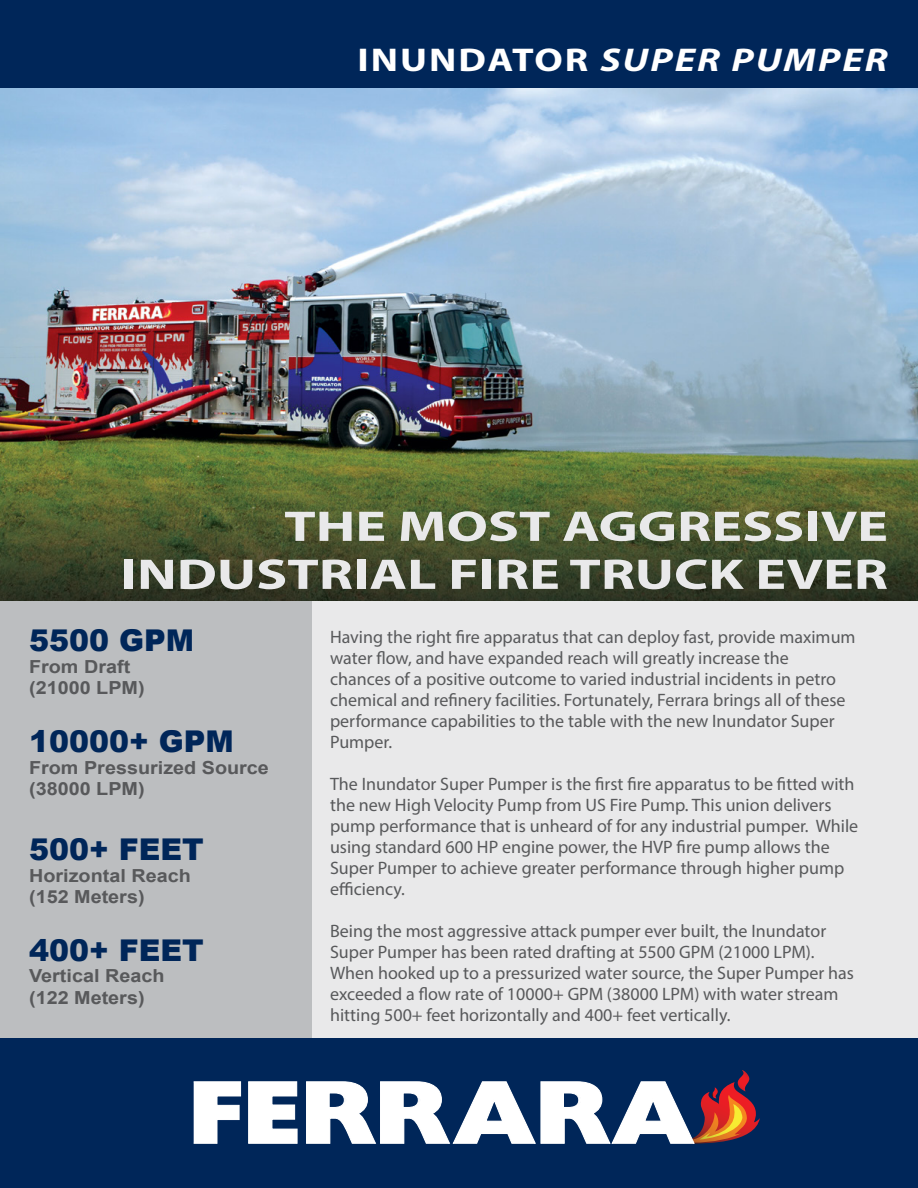
<style>
.page{position:relative;width:918px;height:1188px;background:#e9e9ea}
.page>*{position:absolute;margin:0;border:0;box-sizing:border-box;transform-origin:0 0}
.t1{font:700 43.2px/48px "Myriad Pro";color:#e9e9ea;text-align:right;scale:1.33 1}
.t2{font:italic 700 33px "Myriad Pro";letter-spacing:.05em;color:#fff;scale:1.2 1}
.t3{font:900 30px "Arial";color:#002659}
.t4{font:18px/21px "Myriad Pro";color:#58595b}
.t5{font:700 18px/21.6px "Arial";color:#58595b;scale:1.1 1}
.s1{font-style:normal}
</style>
<div class="page">
<div style="left:0;top:601px;width:312px;height:460px;background:#bcbec0"></div>
<div style="left:0;top:1038px;width:918px;height:150px;background:#002659"></div>
<img style="left:0;top:88px;width:918px;height:513px">
<div style="left:0;top:0;width:918px;height:88px;background:#002659"></div>
<svg style="left:193px;top:1081px;width:49px;height:63px"></svg>
<svg style="left:248px;top:1081px;width:50px;height:63px;background:#d5dbe3"></svg>
<svg style="left:306px;top:1070px;width:454px;height:74px"></svg>
<h2 class="t2" style="left:358px;top:38px;width:443px"><span class="s1">INUNDATOR</span> SUPER PUMPER</h2>
<h1 class="t1" style="left:121px;top:501px;width:578px">THE MOST AGGRESSIVE<br>INDUSTRIAL FIRE TRUCK EVER</h1>
<h3 class="t3" style="left:29px;top:619px;width:167px">5500 GPM</h3>
<p class="t5" style="left:29px;top:656px;width:107px">From Draft (21000 LPM)</p>
<h3 class="t3" style="left:29px;top:720px;width:206px">10000+ GPM</h3>
<p class="t5" style="left:29px;top:757px;width:220px">From Pressurized Source (38000 LPM)</p>
<h3 class="t3" style="left:29px;top:828px;width:176px">500+ FEET</h3>
<p class="t5" style="left:29px;top:865px;width:149px">Horizontal Reach (152 Meters)</p>
<h3 class="t3" style="left:29px;top:928px;width:176px">400+ FEET</h3>
<p class="t5" style="left:29px;top:966px;width:125px">Vertical Reach (122 Meters)</p>
<p class="t4" style="left:330px;top:626px;width:527px">Having the right fire apparatus that can deploy fast, provide maximum water flow, and have expanded reach will greatly increase the<br>chances of a positive outcome to varied industrial incidents in petro chemical and refinery facilities. Fortunately, Ferrara brings all of these performance capabilities to the table with the new Inundator Super Pumper.</p>
<p class="t4" style="left:330px;top:773px;width:530px">The Inundator Super Pumper is the first fire apparatus to be fitted with the new High Velocity Pump from US Fire Pump. This union delivers pump performance that is unheard of for any industrial pumper. While using standard 600 HP engine power, the HVP fire pump allows the Super Pumper to achieve greater performance through higher pump efficiency.</p>
<p class="t4" style="left:330px;top:920px;width:525px">Being the most aggressive attack pumper ever built, the Inundator Super Pumper has been rated drafting at 5500 GPM (21000 LPM).<br>When hooked up to a pressurized water source, the Super Pumper has exceeded a flow rate of 10000+ GPM (38000 LPM) with water stream hitting 500+ feet horizontally and 400+ feet vertically.</p>
</div>
